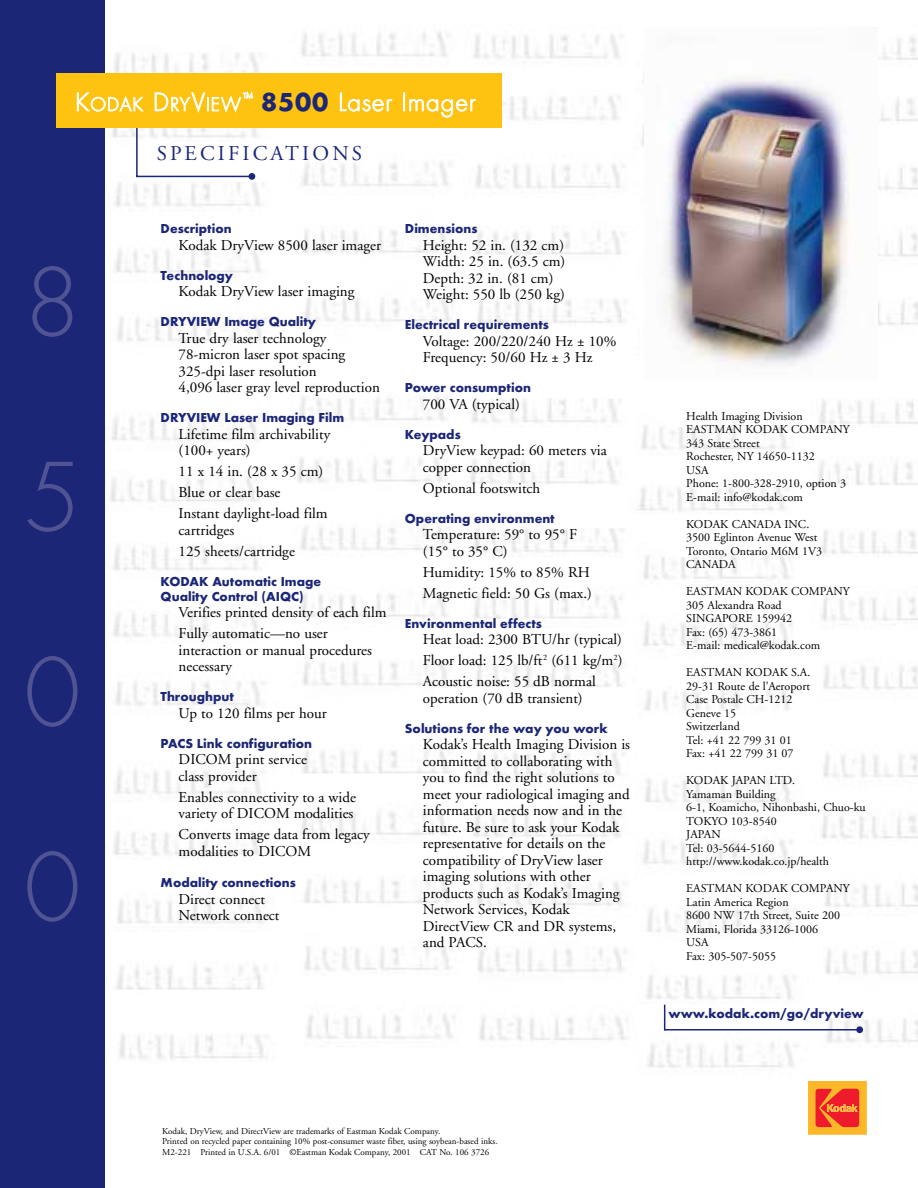
<style>
.page{position:relative;width:918px;height:1188px;background:#fff}
.page>*{position:absolute;margin:0;border:0;box-sizing:border-box;transform-origin:0 0}
.t1{font:300 103.5px/195px "Futura T";color:#505493;text-align:justify}
.t2{font:300 27px "Futura T";letter-spacing:.025em;color:#fff}
.t3{font:21px "Adobe Garamond";letter-spacing:.15em;color:#1b2677}
.t4{font:15px/16.5px "Adobe Garamond";color:#000}
.t5{font:700 13.5px/15px "Futura T";color:#1b2677}
.t6{font:12px/13.5px "Adobe Garamond";color:#000}
.t7{font:9px/10.5px "Adobe Garamond";color:#000}
.s1{font-size:20.25px}
.s2{font-weight:700;color:#1b2677}
</style>
<div class="page">
<img style="left:105px;top:32px;width:813px;height:1036px">
<div style="left:249px;top:173px;width:6px;height:7px;background:#1b2677;border-radius:50%"></div>
<hr style="left:137px;top:176px;width:115px;height:1px;background:#1b2677">
<hr style="left:136px;top:80px;width:2px;height:97px;background:#1b2677">
<div style="left:0;top:0;width:105px;height:1188px;background:#1b2677"></div>
<div style="left:56px;top:73px;width:445px;height:54px;background:#fec210"></div>
<img style="left:645px;top:32px;width:233px;height:347px">
<div style="left:809px;top:1081px;width:57px;height:53px;background:#fcb828"></div>
<div style="left:808px;top:1081px;width:59px;height:54px;border:1px solid #fcb828"></div>
<svg style="left:815px;top:1089px;width:44px;height:38px;background:#f1412e"></svg>
<div style="left:856px;top:1026px;width:7px;height:7px;background:#1b2677;border-radius:50%"></div>
<hr style="left:665px;top:1029px;width:192px;height:1px;background:#1b2677">
<svg style="left:664px;top:1005px;width:1px;height:25px"></svg>
<h2 class="t2" style="left:75px;top:91px;width:403px">K<span class="s1">ODAK</span> D<span class="s1">RY</span>V<span class="s1">IEW</span><sup>™</sup> <span class="s2">8500</span> Laser Imager</h2>
<h1 class="t1" style="left:24px;top:213px;width:58px">8<br>5<br>0<br>0</h1>
<h3 class="t3" style="left:157px;top:144px;width:207px">SPECIFICATIONS</h3>
<p class="t5" style="left:161px;top:222px;width:73px">Description</p>
<p class="t4" style="left:179px;top:238px;width:204px">Kodak DryView 8500 laser imager</p>
<p class="t5" style="left:161px;top:269px;width:74px">Technology</p>
<p class="t4" style="left:179px;top:285px;width:177px">Kodak DryView laser imaging</p>
<p class="t5" style="left:161px;top:315px;width:157px">DRYVIEW Image Quality</p>
<p class="t4" style="left:179px;top:331px;width:203px">True dry laser technology<br>78-micron laser spot spacing<br>325-dpi laser resolution<br>4,096 laser gray level reproduction</p>
<p class="t5" style="left:161px;top:411px;width:185px">DRYVIEW Laser Imaging Film</p>
<p class="t4" style="left:179px;top:427px;width:153px">Lifetime film archivability (100+ years)</p>
<p class="t4" style="left:179px;top:462px;width:151px;line-height:21px">11 x 14 in. (28 x 35 cm)<br>Blue or clear base<br>Instant daylight-load film</p>
<p class="t4" style="left:179px;top:521px;width:118px;line-height:21px">cartridges<br>125 sheets/cartridge</p>
<p class="t5" style="left:161px;top:575px;width:162px">KODAK Automatic Image<br>Quality Control (AIQC)</p>
<p class="t4" style="left:179px;top:603px;width:209px;line-height:21px">Verifies printed density of each film<br>Fully automatic—no user</p>
<p class="t4" style="left:179px;top:643px;width:195px">interaction or manual procedures necessary</p>
<p class="t5" style="left:161px;top:690px;width:75px">Throughput</p>
<p class="t4" style="left:179px;top:706px;width:150px">Up to 120 films per hour</p>
<p class="t5" style="left:161px;top:737px;width:153px">PACS Link configuration</p>
<p class="t4" style="left:179px;top:753px;width:130px">DICOM print service class provider</p>
<p class="t4" style="left:179px;top:790px;width:179px">Enables connectivity to a wide variety of DICOM modalities</p>
<p class="t4" style="left:179px;top:828px;width:192px">Converts image data from legacy modalities to DICOM</p>
<p class="t5" style="left:161px;top:876px;width:137px">Modality connections</p>
<p class="t4" style="left:179px;top:892px;width:102px">Direct connect<br>Network connect</p>
<p class="t5" style="left:405px;top:222px;width:74px">Dimensions</p>
<p class="t4" style="left:423px;top:238px;width:144px">Height: 52 in. (132 cm)<br>Width: 25 in. (63.5 cm)<br>Depth: 32 in. (81 cm)<br>Weight: 550 lb (250 kg)</p>
<p class="t5" style="left:405px;top:318px;width:145px">Electrical requirements</p>
<p class="t4" style="left:423px;top:334px;width:195px">Voltage: 200/220/240 Hz ± 10%<br>Frequency: 50/60 Hz ± 3 Hz</p>
<p class="t5" style="left:405px;top:381px;width:127px">Power consumption</p>
<p class="t4" style="left:423px;top:397px;width:98px">700 VA (typical)</p>
<p class="t5" style="left:405px;top:428px;width:57px">Keypads</p>
<p class="t4" style="left:423px;top:444px;width:185px">DryView keypad: 60 meters via copper connection</p>
<p class="t4" style="left:423px;top:481px;width:119px">Optional footswitch</p>
<p class="t5" style="left:405px;top:512px;width:151px">Operating environment</p>
<p class="t4" style="left:423px;top:528px;width:156px">Temperature: 59° to 95° F (15° to 35° C)</p>
<p class="t4" style="left:423px;top:563px;width:171px;line-height:21px">Humidity: 15% to 85% RH<br>Magnetic field: 50 Gs (max.)</p>
<p class="t5" style="left:405px;top:617px;width:139px">Environmental effects</p>
<p class="t4" style="left:423px;top:630px;width:201px;line-height:21px;text-align:justify">Heat load: 2300 BTU/hr (typical)<br>Floor load: 125 lb/ft<sup>2</sup> (611 kg/m<sup>2</sup>)<br>Acoustic noise: 55 dB normal</p>
<p class="t4" style="left:423px;top:691px;width:161px">operation (70 dB transient)</p>
<p class="t5" style="left:405px;top:722px;width:204px">Solutions for the way you work</p>
<p class="t4" style="left:423px;top:738px;width:209px">Kodak’s Health Imaging Division is committed to collaborating with you to find the right solutions to meet your radiological imaging and information needs now and in the future. Be sure to ask your Kodak representative for details on the compatibility of DryView laser imaging solutions with other products such as Kodak’s Imaging<br>Network Services, Kodak<br>DirectView CR and DR systems, and PACS.</p>
<p class="t6" style="left:686px;top:410px;width:165px">Health Imaging Division<br>EASTMAN KODAK COMPANY<br>343 State Street<br>Rochester, NY 14650-1132<br>USA<br>Phone: 1-800-328-2910, option 3<br>E-mail: info@kodak.com</p>
<p class="t6" style="left:686px;top:518px;width:138px">KODAK CANADA INC.<br>3500 Eglinton Avenue West<br>Toronto, Ontario M6M 1V3<br>CANADA</p>
<p class="t6" style="left:686px;top:586px;width:165px">EASTMAN KODAK COMPANY<br>305 Alexandra Road<br>SINGAPORE 159942<br>Fax: (65) 473-3861<br>E-mail: medical@kodak.com</p>
<p class="t6" style="left:686px;top:667px;width:126px">EASTMAN KODAK S.A.<br>29-31 Route de l’Aeroport<br>Case Postale CH-1212<br>Geneve 15<br>Switzerland<br>Tel: +41 22 799 31 01<br>Fax: +41 22 799 31 07</p>
<p class="t6" style="left:686px;top:775px;width:181px">KODAK JAPAN LTD.<br>Yamaman Building<br>6-1, Koamicho, Nihonbashi, Chuo-ku<br>TOKYO 103-8540<br>JAPAN<br>Tel: 03-5644-5160 http://www.kodak.co.jp/health</p>
<p class="t6" style="left:686px;top:883px;width:165px">EASTMAN KODAK COMPANY<br>Latin America Region<br>8600 NW 17th Street, Suite 200<br>Miami, Florida 33126-1006<br>USA<br>Fax: 305-507-5055</p>
<p class="t5" style="left:668px;top:1007px;width:197px">www.kodak.com/go/dryview</p>
<p class="t7" style="left:162px;top:1127px;width:337px">Kodak, DryView, and DirectView are trademarks of Eastman Kodak Company.<br>Printed on recycled paper containing 10% post-consumer waste fiber, using soybean-based inks.<br>M2-221 Printed in U.S.A. 6/01 ©Eastman Kodak Company, 2001 CAT No. 106 3726</p>
</div>
